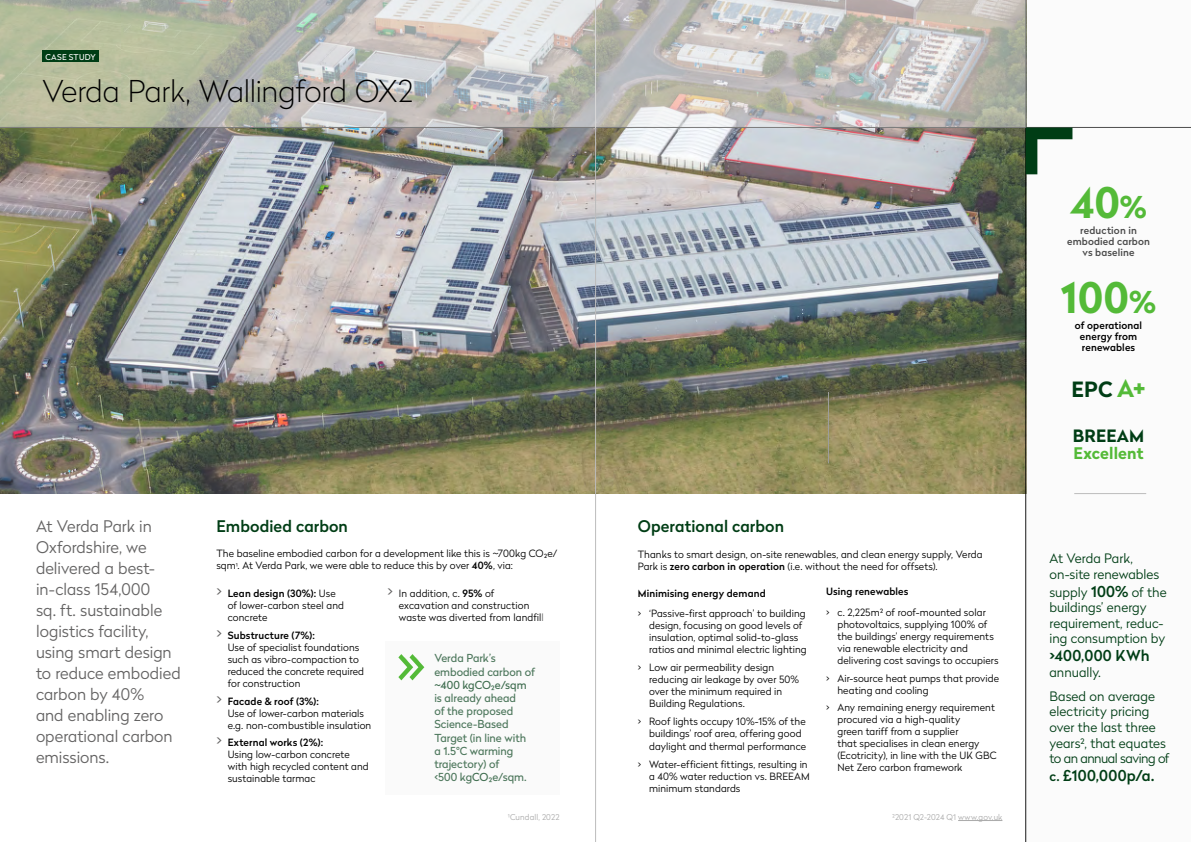
<style>
.page{position:relative;width:1191px;height:842px;background:#fff}
.page>*{position:absolute;margin:0;border:0;box-sizing:border-box;transform-origin:0 0}
.t1{font:700 42px "Radikal";color:#54ba38}
.t2{font:100 30px "Radikal";letter-spacing:-.01em;color:#000}
.t3{font:700 21px "Radikal";color:#003d15}
.t4{font:700 17px "Radikal";letter-spacing:.01em;color:#003d15}
.t5{font:300 16px/21px "Radikal";color:#646363}
.t6{font:500 16px "Radikal";letter-spacing:.005em;color:#003d15}
.t7{font:700 16px "Radikal";letter-spacing:.01em;color:#54ba38}
.t8{font:500 15px "Radikal";color:#003d15}
.t9{font:300 13px/15.6px "Radikal";color:#003d15}
.t10{font:11px/13.2px "Radikal";color:#4d775c}
.t11{font:11px "Radikal";color:#406e50}
.t12{font:300 10px/12px "Radikal";letter-spacing:.01em;color:#000}
.t13{font:500 10px/11px "Radikal";letter-spacing:.015em;color:#000;text-align:center}
.t14{font:300 8px "Radikal";letter-spacing:.015em;color:#aaa}
.t15{font:8px "Radikal";letter-spacing:.03em;color:#fff}
.s1{font-size:8px}
.s2{font-weight:500}
.s3{font-size:16px;color:#646363}
.s4{color:#646363}
.s5{color:#406e50}
.s6{font-size:30px}
.s7{font-size:24px;color:#54ba38}
.s8{font-weight:500;font-size:15px}
.s9{font-size:13px}
</style>
<div class="page">
<img style="left:0;top:128px;width:1025px;height:366px">
<hr style="left:595px;top:0;width:1px;height:842px;background:#bcbcbc">
<hr style="left:828px;top:392px;width:1px;height:71px;background:#9d9d9c">
<hr style="left:1025px;top:0;width:1px;height:842px;background:#000">
<svg style="left:0;top:0;width:1025px;height:128px"></svg>
<div style="left:1026px;top:0;width:165px;height:842px;background:#f5f5f5"></div>
<div style="left:43px;top:51px;width:56px;height:11px;background:#003d15"></div>
<hr style="left:958px;top:820px;width:44px;height:1px;background:#aaa">
<hr style="left:1074px;top:493px;width:72px;height:1px;background:#bcbcbc">
<div style="left:385px;top:641px;width:174px;height:154px;background:#f5f5f5"></div>
<svg style="left:398px;top:654px;width:26px;height:26px"></svg>
<svg style="left:1025px;top:128px;width:47px;height:46px"></svg>
<p class="t15" style="left:45px;top:51px;width:52px">CASE STUDY</p>
<h2 class="t2" style="left:43px;top:71px;width:372px">Verda Park, Wallingford OX2</h2>
<h3 class="t5" style="left:36px;top:515px;width:146px">At Verda Park in<br>Oxfordshire, we delivered a best&shy;in-class 154,000<br>sq. ft. sustainable logistics facility, using smart design to reduce embodied carbon by 40%<br>and enabling zero operational carbon emissions.</h3>
<h3 class="t6" style="left:216px;top:514px;width:133px">Embodied carbon</h3>
<p class="t12" style="left:216px;top:547px;width:342px">The baseline embodied carbon for a development like this is ~700kg CO2e/ sqm<span class="s1">1</span>. At Verda Park, we were able to reduce this by over <span class="s2">40%</span>, via:</p>
<p class="t12" style="left:228px;top:587px;width:118px;text-indent:-11px"><span class="s3">&gt;</span> <span class="s2">Lean design (30%):</span> Use of lower-carbon steel and concrete</p>
<p class="t12" style="left:228px;top:629px;width:138px;text-indent:-11px"><span class="s3">&gt;</span> <span class="s2">Substructure (7%):<br></span>Use of specialist foundations such as vibro-compaction to reduced the concrete required for construction</p>
<p class="t12" style="left:228px;top:694px;width:145px;text-indent:-11px"><span class="s3">&gt;</span> <span class="s2">Facade &amp; roof (3%):<br></span>Use of lower-carbon materials e.g. non-combustible insulation</p>
<p class="t12" style="left:228px;top:736px;width:142px;text-indent:-11px"><span class="s3">&gt;</span> <span class="s2">External works (2%):<br></span>Using low-carbon concrete with high recycled content and sustainable tarmac</p>
<p class="t12" style="left:399px;top:587px;width:146px;text-indent:-11px"><span class="s3">&gt;</span> In addition, c. <span class="s2">95%</span> of excavation and construction waste was diverted from landfil<span class="s4">l</span></p>
<p class="t10" style="left:434px;top:651px;width:102px">Verda Park’s embodied carbon of</p>
<p class="t11" style="left:434px;top:677px;width:94px">~400 kgCO2e/sqm</p>
<p class="t10" style="left:434px;top:691px;width:94px">is already ahead of the proposed<br>Science-Based<br>Target (in line with a 1.5°C warming trajectory) of<br>&lt;500 kg<span class="s5">CO2</span>e/sqm.</p>
<p class="t14" style="left:507px;top:811px;width:53px">1Cundall, 2022</p>
<h3 class="t6" style="left:637px;top:515px;width:148px">Operational carbon</h3>
<p class="t12" style="left:637px;top:548px;width:346px">Thanks to smart design, on-site renewables, and clean energy supply, Verda<br>Park is <span class="s2">zero carbon in operation</span> (i.e. without the need for offsets).</p>
<p class="t13" style="left:637px;top:587px;width:130px">Minimising energy demand</p>
<p class="t12" style="left:649px;top:607px;width:159px;text-indent:-11px">&gt; ‘Passive-first approach’ to building design, focusing on good levels of insulation, optimal solid-to-glass ratios and minimal electric lighting</p>
<p class="t12" style="left:649px;top:661px;width:152px;text-indent:-11px">&gt; Low air permeability design reducing air leakage by over 50% over the minimum required in<br>Building Regulations.</p>
<p class="t12" style="left:649px;top:715px;width:158px;text-indent:-11px">&gt; Roof lights occupy 10%-15% of the buildings’ roof area, offering good</p>
<p class="t12" style="left:637px;top:737px;width:171px;line-height:17.7px;text-align:right">daylight and thermal performance<br>&gt; Water-efficient fittings, resulting in</p>
<p class="t12" style="left:649px;top:769px;width:162px">a 40% water reduction vs. BREEAM minimum standards</p>
<p class="t13" style="left:826px;top:585px;width:84px">Using renewables</p>
<p class="t12" style="left:837px;top:606px;width:163px;text-indent:-11px">&gt; c. 2,225m2 of roof-mounted solar photovoltaics, supplying 100% of the buildings’ energy requirements via renewable electricity and delivering cost savings to occupiers</p>
<p class="t12" style="left:837px;top:671px;width:163px;text-indent:-11px">&gt; Air-source heat pumps that provide heating and cooling</p>
<p class="t12" style="left:837px;top:701px;width:161px;text-indent:-11px">&gt; Any remaining energy requirement procured via a high-quality<br>green tariff from a supplier<br>that specialises in clean energy (Ecotricity), in line with the UK GBC<br>Net Zero carbon framework</p>
<p class="t14" style="left:892px;top:811px;width:112px">22021 Q2-2024 Q1 www.gov.uk</p>
<h1 class="t1" style="left:1070px;top:173px;width:78px">40<span class="s6">%</span></h1>
<p class="t13" style="left:1067px;top:224px;width:84px">reduction in embodied carbon vs baseline</p>
<h1 class="t1" style="left:1061px;top:267px;width:97px">100<span class="s6">%</span></h1>
<p class="t13" style="left:1075px;top:320px;width:69px">of operational energy from renewables</p>
<h3 class="t3" style="left:1071px;top:374px;width:75px">EPC <span class="s7">A+</span></h3>
<h3 class="t4" style="left:1072px;top:424px;width:73px">BREEAM</h3>
<h3 class="t7" style="left:1073px;top:442px;width:71px">Excellent</h3>
<h3 class="t9" style="left:1049px;top:550px;width:111px">At Verda Park, on-site renewables</h3>
<h3 class="t9" style="left:1049px;top:583px;width:119px">supply <span class="s8">100%</span> of the buildings’ energy requirement, reduc&shy;ing consumption by</h3>
<h3 class="t8" style="left:1049px;top:645px;width:102px">&gt;400,000 KWh</h3>
<h3 class="t9" style="left:1049px;top:660px;width:107px;line-height:23.7px">annually.<br>Based on average</h3>
<h3 class="t9" style="left:1049px;top:703px;width:121px">electricity pricing over the last three years2, that equates to an annual saving of</h3>
<h3 class="t8" style="left:1049px;top:765px;width:107px"><span class="s9">c.</span> £100,000p/a.</h3>
</div>
